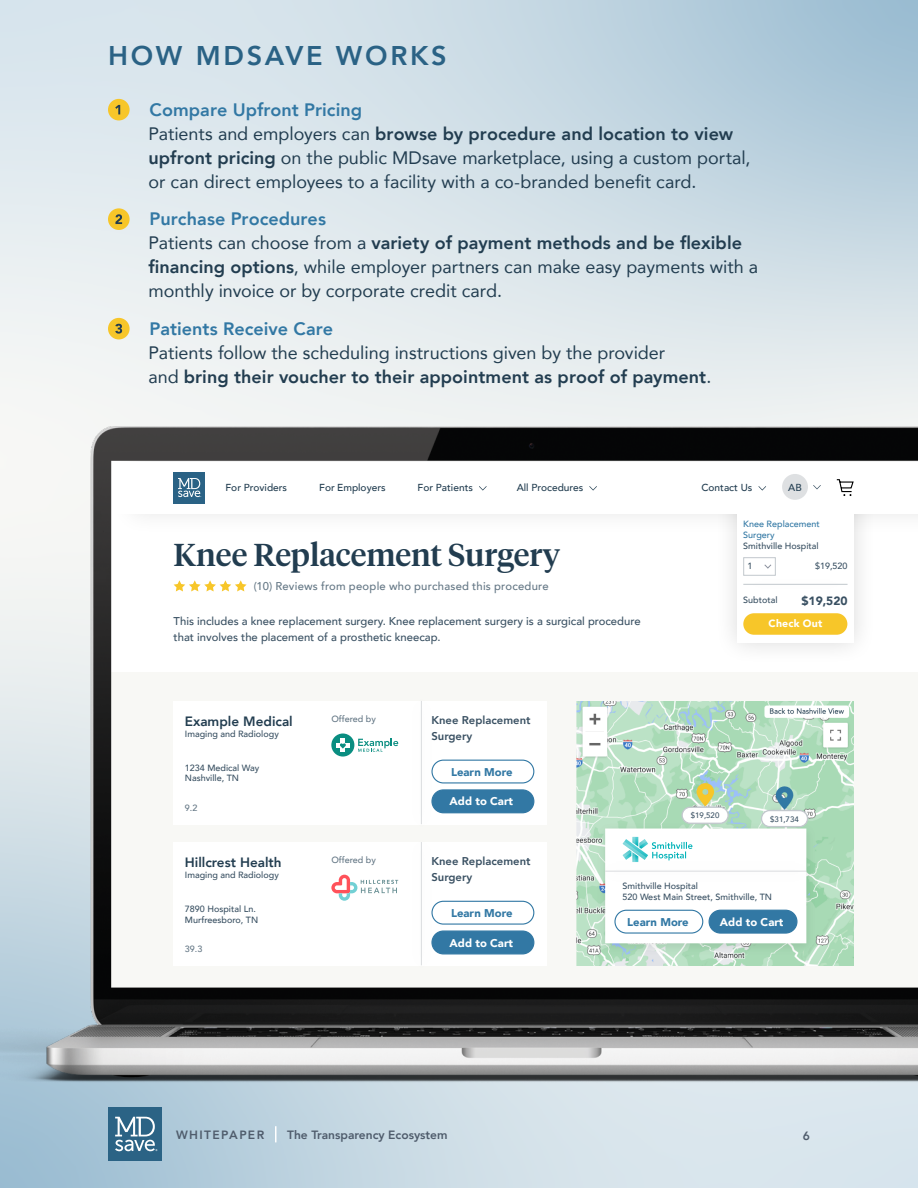
<style>
.page{position:relative;width:918px;height:1188px;background:#fff}
.page>*{position:absolute;margin:0;border:0;box-sizing:border-box;transform-origin:0 0}
.t1{font:500 31.5px "Tiempos Headline";color:#223d50}
.t2{font:800 27px "Avenir";letter-spacing:.1em;color:#2a6285}
.t3{font:18px/24px "Avenir";color:#223d50}
.t4{font:800 18px "Avenir";color:#3278a4}
.t5{font:800 13.5px "Avenir";color:#223d50}
.t6{font:800 12px "Avenir";color:#4f5c6c}
.t7{font:800 12px "Avenir";letter-spacing:.12em;color:#4f5c6c}
.t8{font:900 12px "Avenir";color:#395062}
.t9{font:500 11.25px/15.8px "Avenir";color:#395062}
.t10{font:500 11.25px "Avenir";letter-spacing:.02em;color:#647785}
.t11{font:800 11.25px/15.8px "Avenir";color:#395062}
.t12{font:900 11.25px "Avenir";color:#3278a4}
.t13{font:900 11.25px "Avenir";color:#fff}
.t14{font:900 10.5px "Avenir";letter-spacing:.025em;color:#fff}
.t15{font:500 10.2px "Avenir";color:#223d50}
.t16{font:500 9px/10.8px "Avenir";color:#395062}
.t17{font:500 9px "Avenir";color:#647785}
.t18{font:500 9px/10.8px "Avenir";color:#3278a4}
.t19{font:500 7.95px "Avenir";color:#395062}
.s1{font-weight:800;color:#3278a4}
.s2{font-weight:800}
</style>
<div class="page">
<img style="left:0;top:0;width:918px;height:1188px">
<div style="left:108px;top:99px;width:22px;height:21px;background:#f7c629;border-radius:50%"></div>
<svg style="left:115px;top:105px;width:5px;height:9px"></svg>
<div style="left:108px;top:208px;width:22px;height:22px;background:#f7c629;border-radius:50%"></div>
<svg style="left:115px;top:214px;width:7px;height:10px"></svg>
<div style="left:108px;top:318px;width:22px;height:21px;background:#f7c629;border-radius:50%"></div>
<svg style="left:115px;top:324px;width:7px;height:10px"></svg>
<img style="left:0;top:426px;width:918px;height:698px">
<div style="left:108px;top:1107px;width:54px;height:54px;background:#2b6385"></div>
<svg style="left:115px;top:1117px;width:42px;height:34px"></svg>
<svg style="left:275px;top:1126px;width:2px;height:16px"></svg>
<h2 class="t2" style="left:108px;top:35px;width:340px">HOW MDSAVE WORKS</h2>
<p class="t3" style="left:148px;top:97px;width:603px"><span class="s1">Compare Upfront Pricing<br></span>Patients and employers can <span class="s2">browse by procedure and location to view upfront pricing</span> on the public MDsave marketplace, using a custom portal, or can direct employees to a facility with a co-branded benefit card.</p>
<p class="t3" style="left:148px;top:207px;width:611px"><span class="s1">Purchase Procedures<br></span>Patients can choose from a <span class="s2">variety of payment methods and be flexible financing options</span>, while employer partners can make easy payments with a monthly invoice or by corporate credit card.</p>
<p class="t4" style="left:150px;top:315px;width:185px">Patients Receive Care</p>
<p class="t3" style="left:148px;top:340px;width:564px">Patients follow the scheduling instructions given by the provider<br>and <span class="s2">bring their voucher to their appointment as proof of payment</span>.</p>
<p class="t15" style="left:225px;top:479px;width:63px">For Providers</p>
<p class="t15" style="left:319px;top:479px;width:68px">For Employers</p>
<p class="t15" style="left:418px;top:479px;width:57px">For Patients</p>
<p class="t15" style="left:517px;top:479px;width:68px">All Procedures</p>
<p class="t15" style="left:702px;top:479px;width:52px">Contact Us</p>
<p class="t15" style="left:788px;top:479px;width:15px">AB</p>
<p class="t18" style="left:743px;top:518px;width:78px">Knee Replacement<br>Surgery</p>
<p class="t16" style="left:743px;top:540px;width:77px">Smithville Hospital</p>
<p class="t16" style="left:748px;top:560px;width:7px">1</p>
<p class="t16" style="left:815px;top:560px;width:34px">$19,520</p>
<p class="t16" style="left:743px;top:594px;width:36px">Subtotal</p>
<p class="t8" style="left:802px;top:591px;width:47px">$19,520</p>
<p class="t14" style="left:769px;top:615px;width:55px">Check Out</p>
<h1 class="t1" style="left:174px;top:533px;width:388px">Knee Replacement Surgery</h1>
<p class="t10" style="left:254px;top:577px;width:297px">(10) Reviews from people who purchased this procedure</p>
<p class="t9" style="left:174px;top:613px;width:469px">This includes a knee replacement surgery. Knee replacement surgery is a surgical procedure that involves the placement of a prosthetic kneecap.</p>
<p class="t5" style="left:185px;top:711px;width:109px">Example Medical</p>
<p class="t16" style="left:185px;top:728px;width:95px">Imaging and Radiology</p>
<p class="t16" style="left:185px;top:762px;width:76px">1234 Medical Way<br>Nashville, TN</p>
<p class="t17" style="left:185px;top:800px;width:14px">9.2</p>
<p class="t5" style="left:185px;top:852px;width:98px">Hillcrest Health</p>
<p class="t16" style="left:185px;top:869px;width:95px">Imaging and Radiology</p>
<p class="t16" style="left:185px;top:903px;width:75px">7890 Hospital Ln.<br>Murfreesboro, TN</p>
<p class="t17" style="left:185px;top:941px;width:19px">39.3</p>
<p class="t17" style="left:331px;top:711px;width:46px">Offered by</p>
<p class="t17" style="left:331px;top:852px;width:46px">Offered by</p>
<p class="t11" style="left:431px;top:712px;width:101px">Knee Replacement<br>Surgery</p>
<p class="t12" style="left:451px;top:762px;width:63px">Learn More</p>
<p class="t13" style="left:450px;top:792px;width:65px">Add to Cart</p>
<p class="t11" style="left:431px;top:853px;width:101px">Knee Replacement<br>Surgery</p>
<p class="t12" style="left:451px;top:903px;width:63px">Learn More</p>
<p class="t13" style="left:450px;top:933px;width:65px">Add to Cart</p>
<p class="t19" style="left:691px;top:809px;width:30px">$19,520</p>
<p class="t19" style="left:770px;top:812px;width:30px">$31,734</p>
<p class="t16" style="left:623px;top:880px;width:151px">Smithville Hospital<br>520 West Main Street, Smithville, TN</p>
<p class="t12" style="left:627px;top:912px;width:63px">Learn More</p>
<p class="t13" style="left:720px;top:912px;width:65px">Add to Cart</p>
<p class="t7" style="left:176px;top:1125px;width:90px">WHITEPAPER</p>
<p class="t6" style="left:287px;top:1125px;width:162px">The Transparency Ecosystem</p>
<p class="t6" style="left:803px;top:1126px;width:9px">6</p>
</div>
